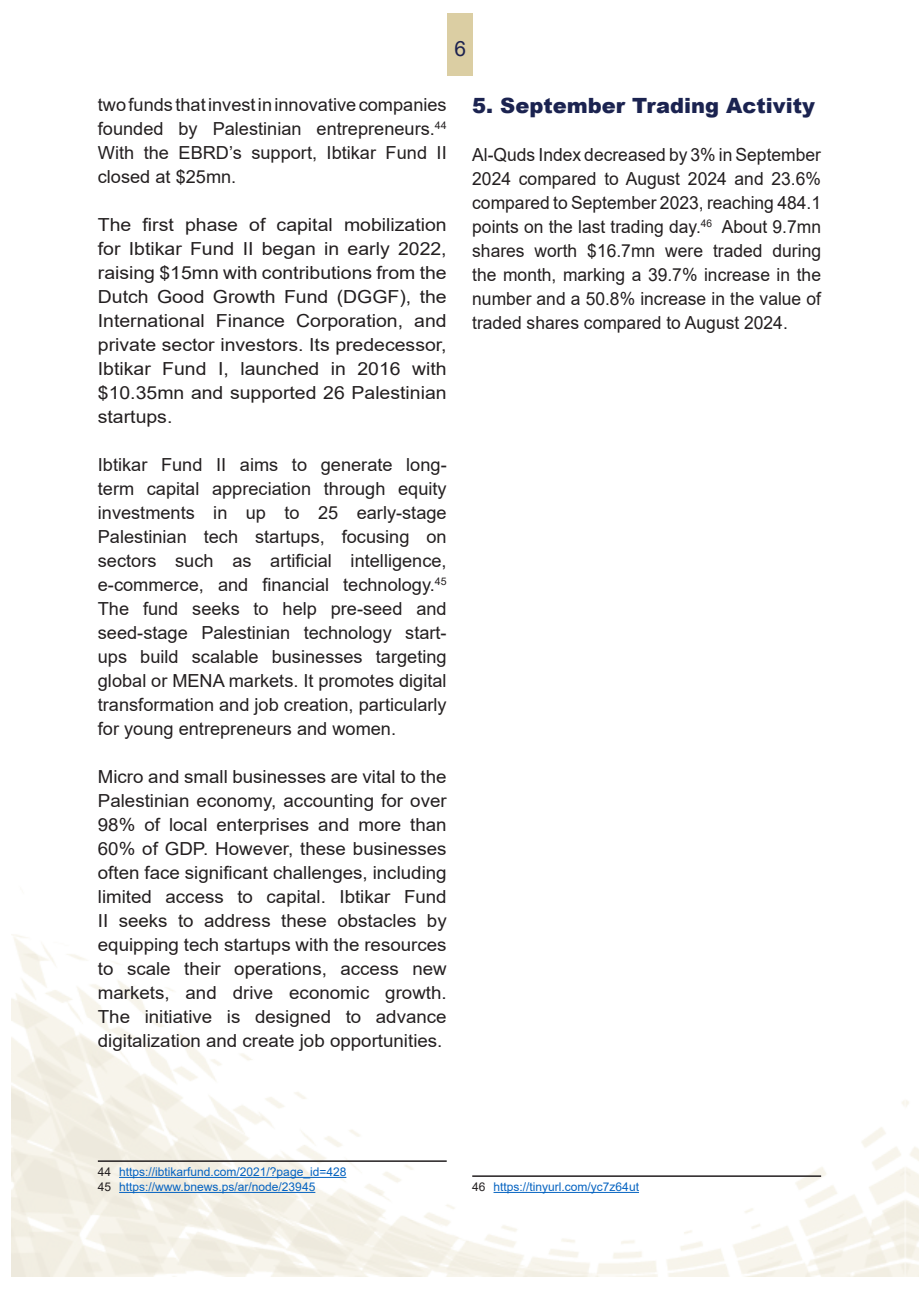
<style>
.page{position:relative;width:919px;height:1289px;background:#fff}
.page>*{position:absolute;margin:0;border:0;box-sizing:border-box;transform-origin:0 0}
.t1{font:900 21px "Arial";color:#1b2350}
.t2{font:21px "Arial";color:#1c2250}
.t3{font:18px/24px "Arial";color:#231f20;text-align:justify}
.t4{font:18px/24px "Arial";color:#231f20;text-align:justify;scale:1.04 1}
.t5{font:18px/24px "Arial";color:#231f20;text-align:justify;scale:1.08 1}
.newFote2024{font:12px "Arial";color:#0563c1}
.s1{color:#231f20}
</style>
<div class="page">
<img style="left:12px;top:934px;width:906px;height:342px">
<div style="left:446px;top:13px;width:26px;height:62px;background:#dbcea3"></div>
<hr style="left:98px;top:1160px;width:348px;height:1px;background:#231f20">
<hr style="left:119px;top:1176px;width:227px;height:1px;background:#0563c1">
<hr style="left:119px;top:1191px;width:196px;height:1px;background:#0563c1">
<hr style="left:472px;top:1175px;width:349px;height:1px;background:#231f20">
<hr style="left:493px;top:1191px;width:146px;height:1px;background:#0563c1">
<p class="t2" style="left:454px;top:34px;width:13px">6</p>
<p class="t3" style="left:98px;top:92px;width:350px">two funds that invest in innovative companies founded by Palestinian entrepreneurs.<sup>44<br></sup>With the EBRD’s support, Ibtikar Fund II closed at $25mn.</p>
<p class="t5" style="left:98px;top:212px;width:324px">The first phase of capital mobilization for Ibtikar Fund II began in early 2022, raising $15mn with contributions from the Dutch Good Growth Fund (DGGF), the International Finance Corporation, and private sector investors. Its predecessor, Ibtikar Fund I, launched in 2016 with $10.35mn and supported 26 Palestinian startups.</p>
<p class="t3" style="left:98px;top:452px;width:350px">Ibtikar Fund II aims to generate long&shy;term capital appreciation through equity investments in up to 25 early-stage Palestinian tech startups, focusing on sectors such as artificial intelligence, e-commerce, and financial technology.<sup>45<br></sup>The fund seeks to help pre-seed and seed-stage Palestinian technology start&shy;ups build scalable businesses targeting global or MENA markets. It promotes digital transformation and job creation, particularly for young entrepreneurs and women.</p>
<p class="t4" style="left:98px;top:764px;width:337px">Micro and small businesses are vital to the Palestinian economy, accounting for over 98% of local enterprises and more than 60% of GDP. However, these businesses often face significant challenges, including limited access to capital. Ibtikar Fund II seeks to address these obstacles by equipping tech startups with the resources to scale their operations, access new markets, and drive economic growth.<br>The initiative is designed to advance digitalization and create job opportunities.</p>
<p class="t1" style="left:472px;top:90px;width:344px">5. September Trading Activity</p>
<p class="t3" style="left:472px;top:142px;width:350px">Al-Quds Index decreased by 3% in September 2024 compared to August 2024 and 23.6% compared to September 2023, reaching 484.1 points on the last trading day.<sup>46</sup> About 9.7mn shares worth $16.7mn were traded during the month, marking a 39.7% increase in the number and a 50.8% increase in the value of traded shares compared to August 2024.</p>
<p class="newFote2024" style="left:98px;top:1163px;width:250px"><span class="s1">44</span> https://ibtikarfund.com/2021/?page_id=428</p>
<p class="newFote2024" style="left:98px;top:1178px;width:219px"><span class="s1">45</span> https://www.bnews.ps/ar/node/23945</p>
<p class="newFote2024" style="left:472px;top:1178px;width:168px"><span class="s1">46</span> https://tinyurl.com/yc7z64ut</p>
</div>
